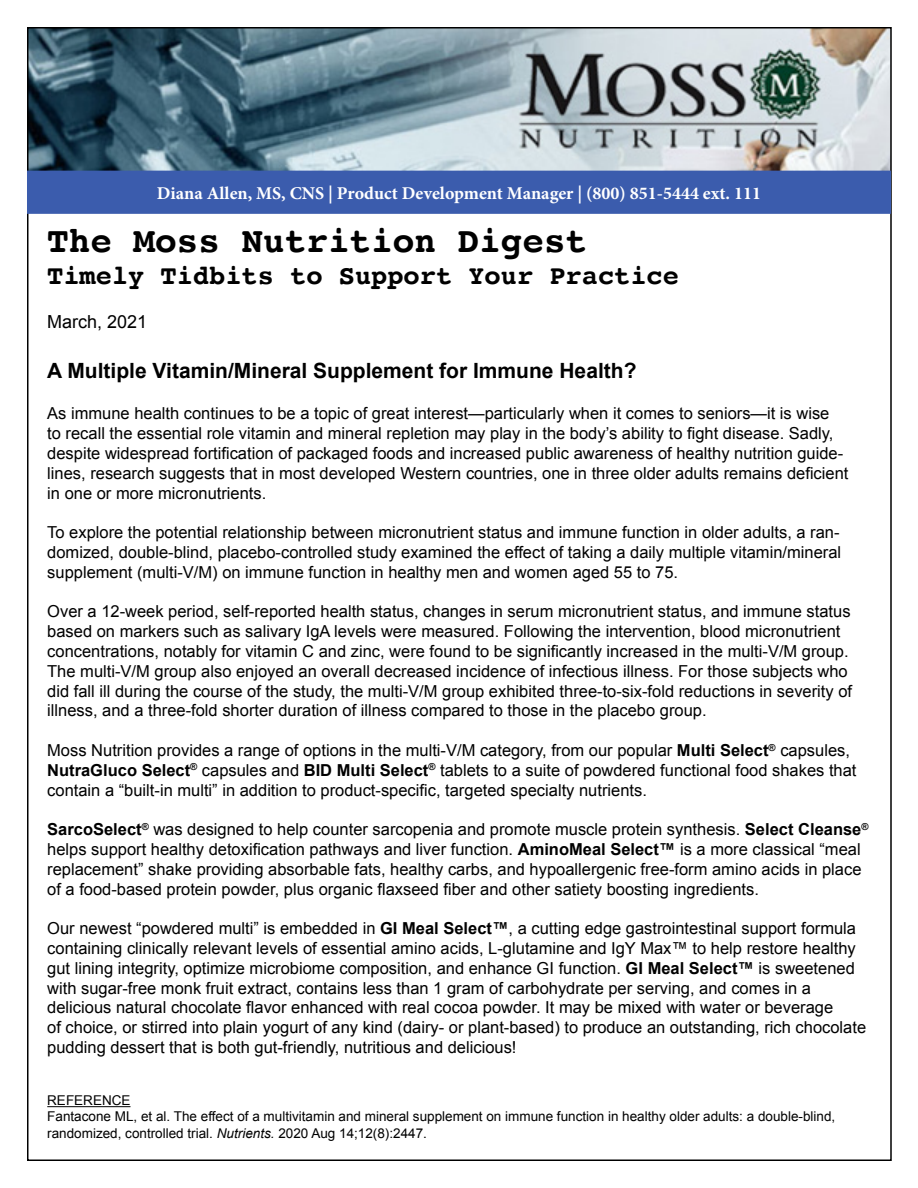
<style>
.page{position:relative;width:918px;height:1188px;background:#fff}
.page>*{position:absolute;margin:0;border:0;box-sizing:border-box;transform-origin:0 0}
.t1{font:700 36px "Courier";color:#000}
.t2{font:700 27px "Courier";color:#000}
.t3{font:700 21px "Arial";color:#000}
.t4{font:700 18px "Minion Pro";color:#fff}
.t5{font:18px "Arial";color:#000}
.t6{font:16.5px/19.8px "Arial";color:#000}
.t7{font:13.5px/16.2px "Arial";color:#000}
.s1{font-weight:700}
.s2{font-style:italic}
</style>
<div class="page">
<img style="left:30px;top:30px;width:859px;height:141px">
<hr style="left:47px;top:1106px;width:84px;height:1px;background:#000">
<div style="left:28px;top:171px;width:862px;height:42px;background:#3b5cad"></div>
<div style="left:27px;top:171px;width:864px;height:43px;border:2px solid #3b5cad"></div>
<p class="t4" style="left:157px;top:180px;width:606px">Diana Allen, MS, CNS | Product Development Manager | (800) 851-5444 ext. 111</p>
<h1 class="t1" style="left:47px;top:212px;width:542px">The Moss Nutrition Digest</h1>
<h2 class="t2" style="left:47px;top:254px;width:633px">Timely Tidbits to Support Your Practice</h2>
<p class="t5" style="left:47px;top:310px;width:102px">March, 2021</p>
<p class="t3" style="left:47px;top:357px;width:591px">A Multiple Vitamin/Mineral Supplement for Immune Health?</p>
<p class="t6" style="left:47px;top:404px;width:803px">As immune health continues to be a topic of great interest—particularly when it comes to seniors—it is wise<br>to recall the essential role vitamin and mineral repletion may play in the body’s ability to fight disease. Sadly, despite widespread fortification of packaged foods and increased public awareness of healthy nutrition guide&shy;lines, research suggests that in most developed Western countries, one in three older adults remains deficient in one or more micronutrients.</p>
<p class="t6" style="left:47px;top:523px;width:795px;text-align:justify">To explore the potential relationship between micronutrient status and immune function in older adults, a ran&shy;domized, double-blind, placebo-controlled study examined the effect of taking a daily multiple vitamin/mineral supplement (multi-V/M) on immune function in healthy men and women aged 55 to 75.</p>
<p class="t6" style="left:47px;top:602px;width:806px">Over a 12-week period, self-reported health status, changes in serum micronutrient status, and immune status based on markers such as salivary IgA levels were measured. Following the intervention, blood micronutrient concentrations, notably for vitamin C and zinc, were found to be significantly increased in the multi-V/M group.<br>The multi-V/M group also enjoyed an overall decreased incidence of infectious illness. For those subjects who did fall ill during the course of the study, the multi-V/M group exhibited three-to-six-fold reductions in severity of illness, and a three-fold shorter duration of illness compared to those in the placebo group.</p>
<p class="t6" style="left:47px;top:741px;width:811px">Moss Nutrition provides a range of options in the multi-V/M category, from our popular <span class="s1">Multi Select</span><sup>®</sup> capsules,<br><span class="s1">NutraGluco Select</span><sup>®</sup> capsules and <span class="s1">BID Multi Select</span><sup>®</sup> tablets to a suite of powdered functional food shakes that contain a “built-in multi” in addition to product-specific, targeted specialty nutrients.</p>
<p class="t6" style="left:47px;top:820px;width:823px"><span class="s1">SarcoSelect</span><sup>®</sup> was designed to help counter sarcopenia and promote muscle protein synthesis. <span class="s1">Select Cleanse</span><sup>® </sup>helps support healthy detoxification pathways and liver function. <span class="s1">AminoMeal Select™</span> is a more classical “meal replacement” shake providing absorbable fats, healthy carbs, and hypoallergenic free-form amino acids in place of a food-based protein powder, plus organic flaxseed fiber and other satiety boosting ingredients.</p>
<p class="t6" style="left:47px;top:919px;width:820px">Our newest “powdered multi” is embedded in <span class="s1">GI Meal Select™</span>, a cutting edge gastrointestinal support formula containing clinically relevant levels of essential amino acids, L-glutamine and IgY Max™ to help restore healthy gut lining integrity, optimize microbiome composition, and enhance GI function. <span class="s1">GI Meal Select™</span> is sweetened with sugar-free monk fruit extract, contains less than 1 gram of carbohydrate per serving, and comes in a delicious natural chocolate flavor enhanced with real cocoa powder. It may be mixed with water or beverage<br>of choice, or stirred into plain yogurt of any kind (dairy- or plant-based) to produce an outstanding, rich chocolate pudding dessert that is both gut-friendly, nutritious and delicious!</p>
<p class="t7" style="left:47px;top:1093px;width:790px">REFERENCE<br>Fantacone ML, et al. The effect of a multivitamin and mineral supplement on immune function in healthy older adults: a double-blind, randomized, controlled trial. <span class="s2">Nutrients.</span> 2020 Aug 14;12(8):2447.</p>
</div>
